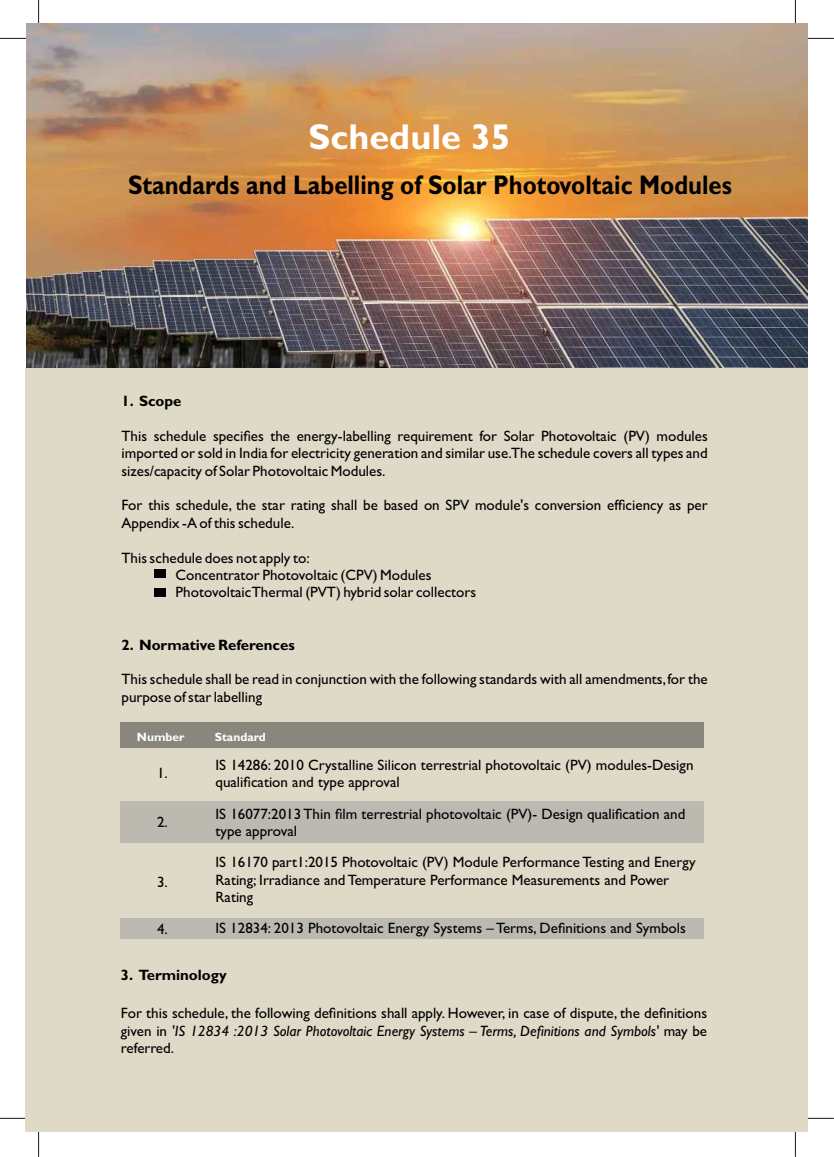
<style>
.page{position:relative;width:834px;height:1157px;background:#fff}
.page>*{position:absolute;margin:0;border:0;box-sizing:border-box;transform-origin:0 0}
.t1{font:700 36px "Gill Sans";color:#fff}
.t2{font:700 27px "Gill Sans";color:#000;scale:.88 1}
.t3{font:15px/17.4px "Gill Sans";color:#000}
.t4{font:700 15px "Gill Sans";color:#000}
.t5{font:700 12px "Gill Sans";color:#fff}
.s1{font-style:italic}
</style>
<div class="page">
<hr style="left:38px;top:0;width:1px;height:38px;background:#151616">
<hr style="left:0;top:38px;width:39px;height:1px;background:#151616">
<hr style="left:794px;top:0;width:1px;height:38px;background:#151616">
<hr style="left:795px;top:38px;width:38px;height:1px;background:#151616">
<hr style="left:795px;top:1118px;width:38px;height:1px;background:#151616">
<hr style="left:794px;top:1118px;width:1px;height:39px;background:#151616">
<hr style="left:0;top:1118px;width:39px;height:1px;background:#151616">
<hr style="left:38px;top:1118px;width:1px;height:39px;background:#151616">
<img style="left:26px;top:24px;width:781px;height:344px">
<div style="left:26px;top:368px;width:782px;height:763px;background:#dfdac8"></div>
<div style="left:121px;top:918px;width:582px;height:20px;background:#bcb9b0"></div>
<div style="left:121px;top:722px;width:582px;height:26px;background:#89867d"></div>
<div style="left:121px;top:801px;width:582px;height:42px;background:#bcb9b0"></div>
<div style="left:154px;top:570px;width:11px;height:8px;background:#000"></div>
<div style="left:154px;top:588px;width:11px;height:8px;background:#000"></div>
<h1 class="t1" style="left:308px;top:124px;width:203px">Schedule 35</h1>
<h2 class="t2" style="left:128px;top:175px;width:687px">Standards and Labelling of Solar Photovoltaic Modules</h2>
<p class="t4" style="left:121px;top:396px;width:62px">1. Scope</p>
<p class="t3" style="left:121px;top:429px;width:587px;text-align:justify">This schedule specifies the energy-labelling requirement for Solar Photovoltaic (PV) modules imported or sold in India for electricity generation and similar use.The schedule covers all types and sizes/capacity of Solar Photovoltaic Modules.</p>
<p class="t3" style="left:121px;top:498px;width:587px">For this schedule, the star rating shall be based on SPV module's conversion efficiency as per<br>Appendix -A of this schedule.</p>
<p class="t3" style="left:175px;top:550px;width:302px;text-indent:-54px">This schedule does not apply to:<br>Concentrator Photovoltaic (CPV) Modules<br>Photovoltaic Thermal (PVT) hybrid solar collectors</p>
<p class="t4" style="left:121px;top:639px;width:175px">2. Normative References</p>
<p class="t3" style="left:121px;top:672px;width:587px">This schedule shall be read in conjunction with the following standards with all amendments,for the purpose of star labelling</p>
<p class="t5" style="left:137px;top:732px;width:49px">Number</p>
<p class="t5" style="left:215px;top:732px;width:53px">Standard</p>
<p class="t3" style="left:215px;top:757px;width:479px">IS 14286: 2010 Crystalline Silicon terrestrial photovoltaic (PV) modules-Design qualification and type approval</p>
<p class="t3" style="left:215px;top:806px;width:471px">IS 16077:2013 Thin film terrestrial photovoltaic (PV)- Design qualification and type approval</p>
<p class="t3" style="left:215px;top:855px;width:481px">IS 16170 part1:2015 Photovoltaic (PV) Module Performance Testing and Energy<br>Rating; Irradiance and Temperature Performance Measurements and Power<br>Rating</p>
<p class="t3" style="left:215px;top:921px;width:471px">IS 12834: 2013 Photovoltaic Energy Systems – Terms, Definitions and Symbols</p>
<p class="t3" style="left:157px;top:765px;width:12px">1.</p>
<p class="t3" style="left:157px;top:815px;width:12px">2.</p>
<p class="t3" style="left:157px;top:874px;width:12px">3.</p>
<p class="t3" style="left:157px;top:922px;width:12px">4.</p>
<p class="t4" style="left:121px;top:970px;width:107px">3. Terminology</p>
<p class="t3" style="left:121px;top:1006px;width:587px;text-align:justify">For this schedule, the following definitions shall apply. However, in case of dispute, the definitions given in <span class="s1">'IS 12834 :2013 Solar Photovoltaic Energy Systems – Terms, Definitions and Symbols'</span> may be referred.</p>
</div>
